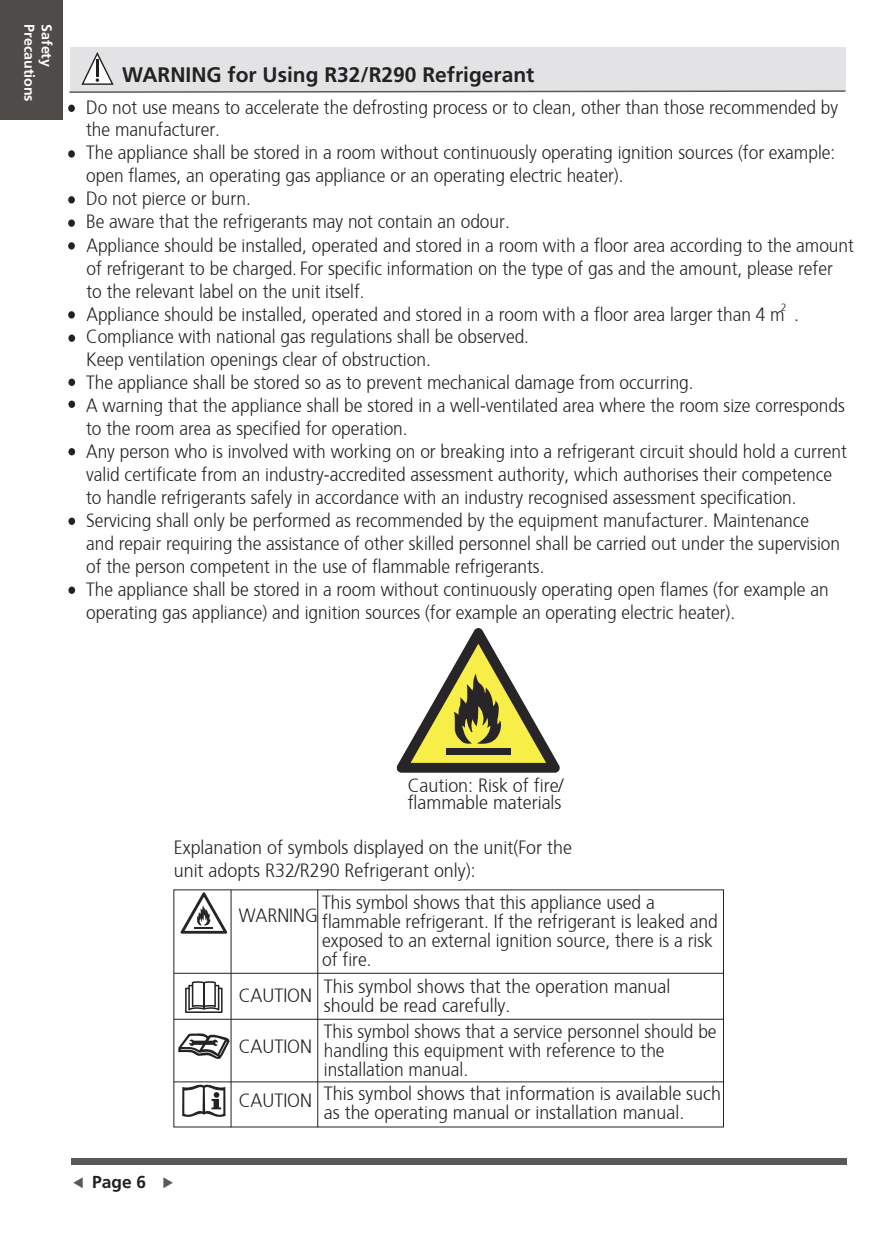
<style>
.page{position:relative;width:893px;height:1234px;background:#fff}
.page>*{position:absolute;margin:0;border:0;box-sizing:border-box;transform-origin:0 0}
.t1{font:700 21px "Frutiger LT Std";color:#232121}
.t2{font:300 19.2px/23px "Frutiger";color:#232121;scale:.91 1}
.t3{font:300 19.2px/19.2px "Frutiger";color:#232121;scale:.93 1}
.t4{font:700 17.4px "Frutiger LT Std";color:#241f1f}
.t5{font:700 14.25px "Frutiger LT Std";color:#fff}
.t6{font:300 10.5px "Frutiger";color:#241f1f}
.s1{font-family:"Adobe Song Std"}
</style>
<div class="page">
<div style="left:0;top:0;width:62px;height:120px;background:#4e4b49"></div>
<div style="left:71px;top:1157px;width:776px;height:7px;background:#5a5958"></div>
<div style="left:70px;top:47px;width:775px;height:45px;background:#e3e3e6"></div>
<div style="left:68px;top:105px;width:7px;height:7px;background:#242221;border-radius:50%"></div>
<div style="left:68px;top:150px;width:7px;height:8px;background:#242221;border-radius:50%"></div>
<div style="left:68px;top:196px;width:7px;height:7px;background:#242221;border-radius:50%"></div>
<div style="left:68px;top:219px;width:7px;height:8px;background:#242221;border-radius:50%"></div>
<div style="left:68px;top:242px;width:7px;height:7px;background:#242221;border-radius:50%"></div>
<div style="left:68px;top:311px;width:7px;height:7px;background:#242221;border-radius:50%"></div>
<div style="left:68px;top:334px;width:7px;height:8px;background:#242221;border-radius:50%"></div>
<div style="left:68px;top:378px;width:7px;height:8px;background:#242221;border-radius:50%"></div>
<div style="left:68px;top:400px;width:7px;height:8px;background:#242221;border-radius:50%"></div>
<div style="left:68px;top:517px;width:7px;height:8px;background:#242221;border-radius:50%"></div>
<div style="left:68px;top:586px;width:7px;height:7px;background:#242221;border-radius:50%"></div>
<div style="left:68px;top:448px;width:7px;height:7px;background:#242221;border-radius:50%"></div>
<svg style="left:396px;top:628px;width:164px;height:144px"></svg>
<hr style="left:174px;top:972px;width:550px;height:1px;background:#242322">
<svg style="left:180px;top:892px;width:47px;height:41px"></svg>
<hr style="left:231px;top:889px;width:1px;height:238px;background:#242322">
<svg style="left:185px;top:981px;width:38px;height:31px"></svg>
<hr style="left:203px;top:982px;width:2px;height:26px;background:#242322">
<hr style="left:174px;top:1018px;width:550px;height:1px;background:#242322">
<svg style="left:182px;top:1082px;width:43px;height:35px"></svg>
<svg style="left:178px;top:1033px;width:52px;height:25px"></svg>
<hr style="left:174px;top:1081px;width:550px;height:1px;background:#242322">
<svg style="left:69px;top:52px;width:777px;height:41px"></svg>
<p class="t5" style="left:38px;top:24px;width:79px;rotate:90deg">Precautions</p>
<p class="t5" style="left:55px;top:24px;width:44px;rotate:90deg">Safety</p>
<p class="t1" style="left:122px;top:63px;width:414px">WARNING for Using R32/R290 Refrigerant</p>
<p class="t2" style="left:86px;top:94px;width:828px">Do not use means to accelerate the defrosting process or to clean, other than those recommended by the manufacturer.<br>The appliance shall be stored in a room without continuously operating ignition sources (for example: open flames, an operating gas appliance or an operating electric heater).<br>Do not pierce or burn.<br>Be aware that the refrigerants may not contain an odour.</p>
<p class="t2" style="left:86px;top:233px;width:845px">Appliance should be installed, operated and stored in a room with a floor area according to the amount of refrigerant to be charged<span class="s1">.</span> For specific information on the type of gas and the amount, please refer<br>to the relevant label on the unit itself.<br>Appliance should be installed, operated and stored in a room with a floor area larger than 4 m .</p>
<p class="t6" style="left:781px;top:300px;width:7px">2</p>
<p class="t2" style="left:86px;top:324px;width:837px">Compliance with national gas regulations shall be observed.<br>Keep ventilation openings clear of obstruction.<br>The appliance shall be stored so as to prevent mechanical damage from occurring.<br>A warning that the appliance shall be stored in a well-ventilated area where the room size corresponds to the room area as specified for operation.<br>Any person who is involved with working on or breaking into a refrigerant circuit should hold a current valid certificate from an industry-accredited assessment authority, which authorises their competence to handle refrigerants safely in accordance with an industry recognised assessment specification.<br>Servicing shall only be performed as recommended by the equipment manufacturer. Maintenance<br>and repair requiring the assistance of other skilled personnel shall be carried out under the supervision of the person competent in the use of flammable refrigerants.<br>The appliance shall be stored in a room without continuously operating open flames (for example an operating gas appliance) and ignition sources (for example an operating electric heater).</p>
<p class="t4" style="left:92px;top:1171px;width:55px">Page 6</p>
<p class="t3" style="left:408px;top:775px;width:169px;line-height:16.5px">Caution: Risk of fire/ flammable materials</p>
<p class="t3" style="left:174px;top:834px;width:430px;line-height:23px">Explanation of symbols displayed on the unit(For the unit adopts R32/R290 Refrigerant only):</p>
<p class="t3" style="left:239px;top:904px;width:87px">WARNING</p>
<p class="t2" style="left:322px;top:891px;width:436px;line-height:19.2px">This symbol shows that this appliance used a flammable refrigerant. If the refrigerant is leaked and exposed to an external ignition source, there is a risk of fire.</p>
<p class="t3" style="left:324px;top:974px;width:374px">This symbol shows that the operation manual should be read carefully.</p>
<p class="t2" style="left:324px;top:1019px;width:433px;line-height:19.2px">This symbol shows that a service personnel should be handling this equipment with reference to the installation manual.</p>
<p class="t3" style="left:324px;top:1082px;width:429px">This symbol shows that information is available such as the operating manual or installation manual.</p>
<p class="t3" style="left:239px;top:984px;width:81px">CAUTION</p>
<p class="t3" style="left:239px;top:1035px;width:81px">CAUTION</p>
<p class="t3" style="left:239px;top:1088px;width:81px">CAUTION</p>
</div>
